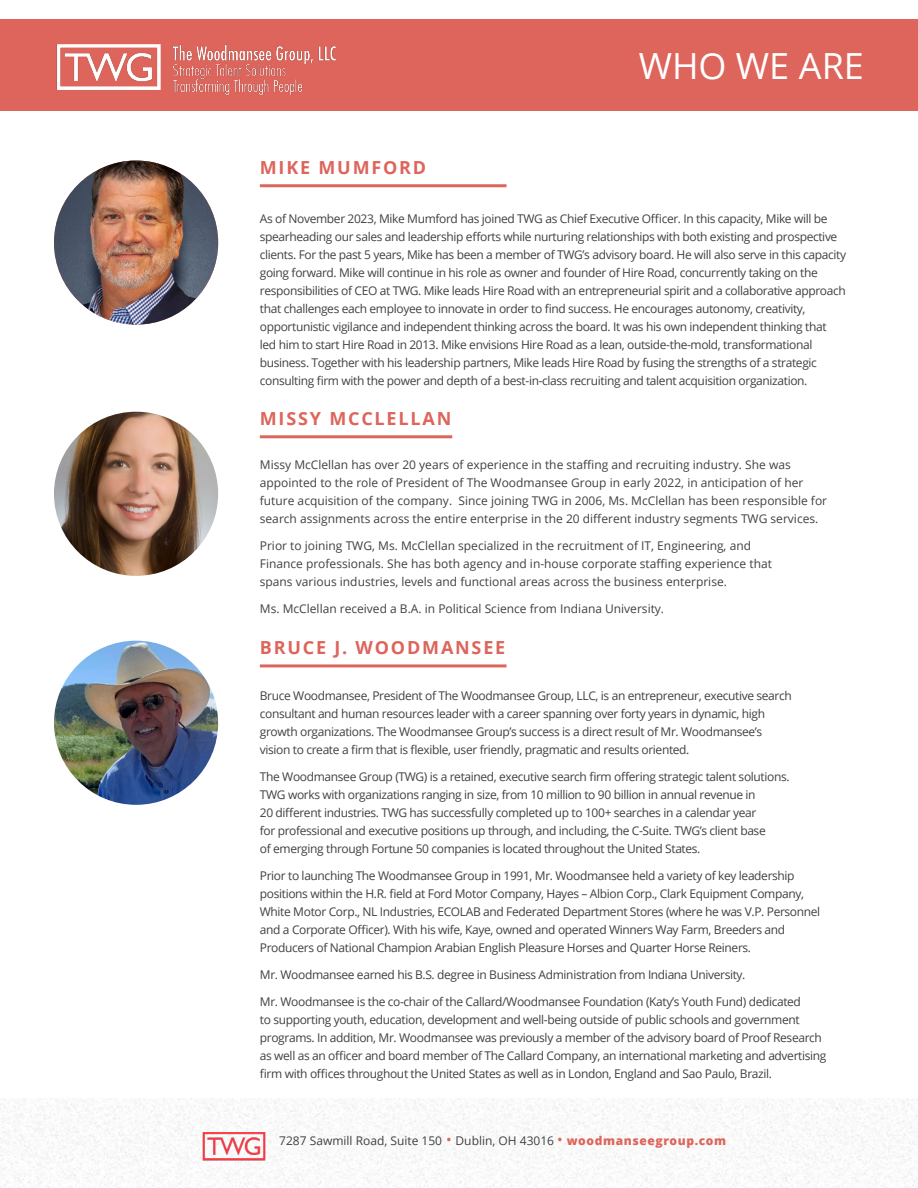
<style>
.page{position:relative;width:918px;height:1188px;background:#fff}
.page>*{position:absolute;margin:0;border:0;box-sizing:border-box;transform-origin:0 0}
.t1{font:36px "Open Sans";color:#fff}
.t2{font:700 18px "Open Sans";letter-spacing:.1em;color:#dd655b}
.t3{font:12px/18px "Open Sans";letter-spacing:-.03em;color:#414042}
.t4{font:12px/18px "Open Sans";color:#414042}
.s1{font-size:15px;color:#dd655b}
.s2{font-weight:800;color:#dd655b}
</style>
<div class="page">
<div style="left:0;top:19px;width:918px;height:92px;background:#dd655b"></div>
<img style="left:199px;top:1132px;width:70px;height:29px">
<img style="left:56px;top:44px;width:280px;height:51px">
<hr style="left:260px;top:664px;width:247px;height:3px;background:#dd655b">
<img style="left:54px;top:641px;width:164px;height:164px;border-radius:82px">
<img style="left:54px;top:412px;width:164px;height:164px;border-radius:82px">
<hr style="left:260px;top:435px;width:192px;height:3px;background:#dd655b">
<hr style="left:260px;top:184px;width:247px;height:3px;background:#dd655b">
<img style="left:54px;top:160px;width:164px;height:165px;border-radius:82px">
<h1 class="t1" style="left:639px;top:41px;width:227px">WHO WE ARE</h1>
<h2 class="t2" style="left:260px;top:155px;width:168px">MIKE MUMFORD</h2>
<p class="t3" style="left:260px;top:210px;width:588px">As of November 2023, Mike Mumford has joined TWG as Chief Executive Officer. In this capacity, Mike will be spearheading our sales and leadership efforts while nurturing relationships with both existing and prospective clients. For the past 5 years, Mike has been a member of TWG’s advisory board. He will also serve in this capacity going forward. Mike will continue in his role as owner and founder of Hire Road, concurrently taking on the responsibilities of CEO at TWG. Mike leads Hire Road with an entrepreneurial spirit and a collaborative approach that challenges each employee to innovate in order to find success. He encourages autonomy, creativity, opportunistic vigilance and independent thinking across the board. It was his own independent thinking that<br>led him to start Hire Road in 2013. Mike envisions Hire Road as a lean, outside-the-mold, transformational business. Together with his leadership partners, Mike leads Hire Road by fusing the strengths of a strategic consulting firm with the power and depth of a best-in-class recruiting and talent acquisition organization.</p>
<h2 class="t2" style="left:260px;top:406px;width:193px">MISSY MCCLELLAN</h2>
<p class="t4" style="left:260px;top:456px;width:569px">Missy McClellan has over 20 years of experience in the staffing and recruiting industry. She was appointed to the role of President of The Woodmansee Group in early 2022, in anticipation of her future acquisition of the company. Since joining TWG in 2006, Ms. McClellan has been responsible for search assignments across the entire enterprise in the 20 different industry segments TWG services.</p>
<p class="t4" style="left:260px;top:537px;width:514px">Prior to joining TWG, Ms. McClellan specialized in the recruitment of IT, Engineering, and<br>Finance professionals. She has both agency and in-house corporate staffing experience that spans various industries, levels and functional areas across the business enterprise.</p>
<p class="t4" style="left:260px;top:600px;width:406px">Ms. McClellan received a B.A. in Political Science from Indiana University.</p>
<h2 class="t2" style="left:260px;top:635px;width:247px">BRUCE J. WOODMANSEE</h2>
<p class="t3" style="left:260px;top:686px;width:533px">Bruce Woodmansee, President of The Woodmansee Group, LLC, is an entrepreneur, executive search consultant and human resources leader with a career spanning over forty years in dynamic, high growth organizations. The Woodmansee Group’s success is a direct result of Mr. Woodmansee’s vision to create a firm that is flexible, user friendly, pragmatic and results oriented.</p>
<p class="t3" style="left:260px;top:767px;width:531px">The Woodmansee Group (TWG) is a retained, executive search firm offering strategic talent solutions.<br>TWG works with organizations ranging in size, from 10 million to 90 billion in annual revenue in<br>20 different industries. TWG has successfully completed up to 100+ searches in a calendar year<br>for professional and executive positions up through, and including, the C-Suite. TWG’s client base<br>of emerging through Fortune 50 companies is located throughout the United States.</p>
<p class="t3" style="left:260px;top:866px;width:562px">Prior to launching The Woodmansee Group in 1991, Mr. Woodmansee held a variety of key leadership positions within the H.R. field at Ford Motor Company, Hayes – Albion Corp., Clark Equipment Company, White Motor Corp., NL Industries, ECOLAB and Federated Department Stores (where he was V.P. Personnel and a Corporate Officer). With his wife, Kaye, owned and operated Winners Way Farm, Breeders and Producers of National Champion Arabian English Pleasure Horses and Quarter Horse Reiners.</p>
<p class="t3" style="left:260px;top:965px;width:487px">Mr. Woodmansee earned his B.S. degree in Business Administration from Indiana University.</p>
<p class="t3" style="left:260px;top:992px;width:568px">Mr. Woodmansee is the co-chair of the Callard/Woodmansee Foundation (Katy’s Youth Fund) dedicated<br>to supporting youth, education, development and well-being outside of public schools and government programs. In addition, Mr. Woodmansee was previously a member of the advisory board of Proof Research as well as an officer and board member of The Callard Company, an international marketing and advertising firm with offices throughout the United States as well as in London, England and Sao Paulo, Brazil.</p>
<p class="t4" style="left:279px;top:1132px;width:448px">7287 Sawmill Road, Suite 150 <span class="s1">•</span> Dublin, OH 43016 <span class="s1">•</span> <span class="s2">woodmanseegroup.com</span></p>
</div>
